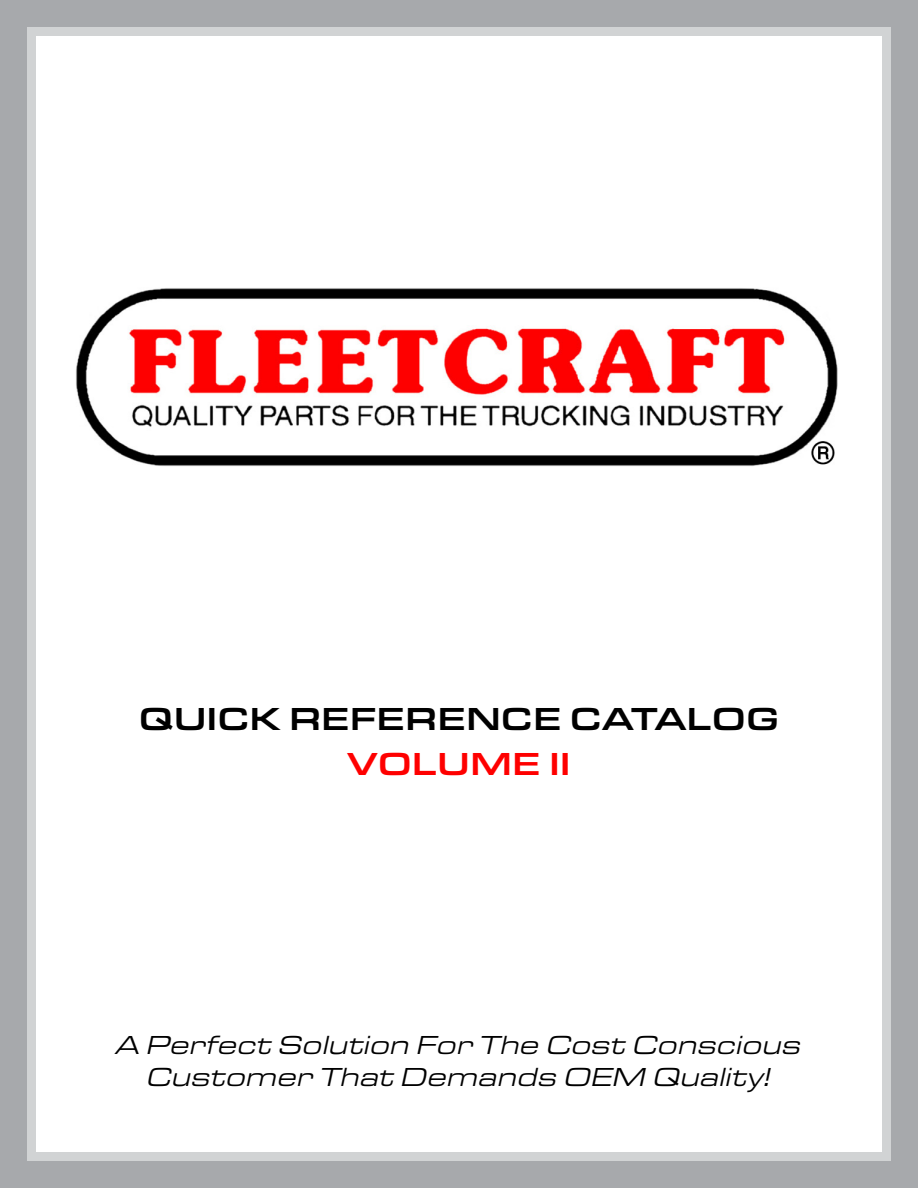
<style>
.page{position:relative;width:918px;height:1188px;background:#a7a9ac}
.page>*{position:absolute;margin:0;border:0;box-sizing:border-box;transform-origin:0 0}
.t1{font:500 33px "Eurostile Ext";color:#000}
.t2{font:500 33px "Eurostile Ext";color:#fe0000}
.t3{font:italic 27px/32.4px "Eurostile Ext";color:#000;text-align:center}
</style>
<div class="page">
<div style="left:27px;top:27px;width:864px;height:1134px;background:#fff;border:9px solid #d1d3d4"></div>
<img style="left:76px;top:288px;width:762px;height:178px">
<p class="t1" style="left:139px;top:695px;width:642px">QUICK REFERENCE CATALOG</p>
<p class="t2" style="left:347px;top:740px;width:225px">VOLUME II</p>
<p class="t3" style="left:116px;top:1027px;width:687px">A Perfect Solution For The Cost Conscious<br>Customer That Demands OEM Quality!</p>
</div>
